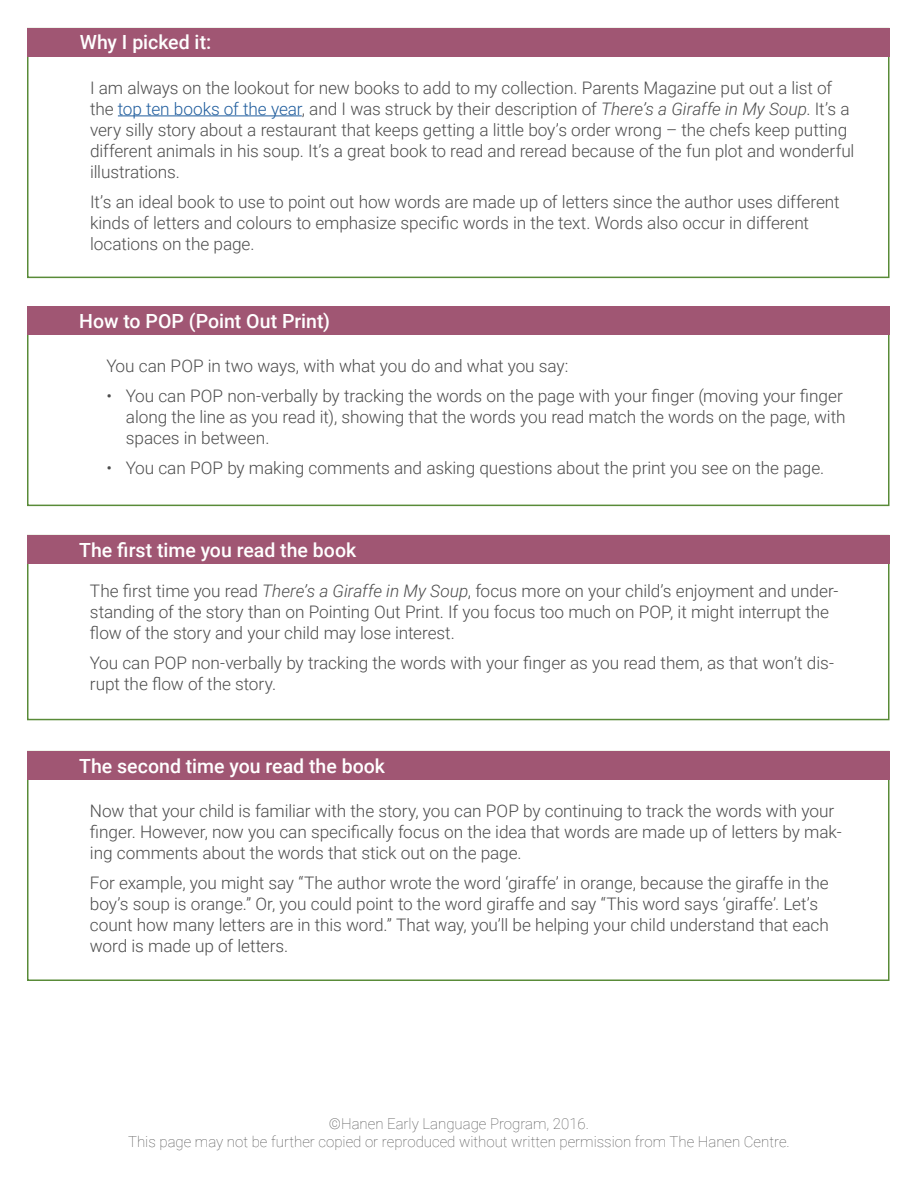
<style>
.page{position:relative;width:918px;height:1188px;background:#fff}
.page>*{position:absolute;margin:0;border:0;box-sizing:border-box;transform-origin:0 0}
.t1{font:500 19.5px "Roboto";color:#fff}
.t2{font:300 17.25px/21px "Roboto";letter-spacing:-.005em;color:#4d4d4d}
.t3{font:100 15px/18px "Roboto";color:#4d4d4d;text-align:center}
.s1{color:#215e9e}
.s2{font-style:italic}
</style>
<div class="page">
<div style="left:27px;top:307px;width:863px;height:199px;border:2px solid #598b38"></div>
<div style="left:27px;top:535px;width:863px;height:185px;border:2px solid #598b38"></div>
<div style="left:27px;top:28px;width:863px;height:28px;background:#a05673"></div>
<div style="left:27px;top:307px;width:863px;height:28px;background:#a05673"></div>
<div style="left:27px;top:535px;width:863px;height:28px;background:#a05673"></div>
<div style="left:27px;top:751px;width:863px;height:28px;background:#a05673"></div>
<hr style="left:118px;top:115px;width:184px;height:1px;background:#215e9e">
<p class="t1" style="left:80px;top:28px;width:133px">Why I picked it:</p>
<p class="t2" style="left:90px;top:76px;width:766px">I am always on the lookout for new books to add to my collection. Parents Magazine put out a list of the <span class="s1">top ten books of the year</span>, and I was struck by their description of <span class="s2">There’s a Giraffe in My Soup</span>. It’s a very silly story about a restaurant that keeps getting a little boy’s order wrong – the chefs keep putting different animals in his soup. It’s a great book to read and reread because of the fun plot and wonderful illustrations.</p>
<p class="t2" style="left:90px;top:190px;width:751px">It’s an ideal book to use to point out how words are made up of letters since the author uses different kinds of letters and colours to emphasize specific words in the text. Words also occur in different locations on the page.</p>
<p class="t1" style="left:79px;top:307px;width:252px">How to POP (Point Out Print)</p>
<p class="t2" style="left:106px;top:354px;width:464px">You can POP in two ways, with what you do and what you say:</p>
<p class="t2" style="left:126px;top:384px;width:721px;text-indent:-19px">• You can POP non-verbally by tracking the words on the page with your finger (moving your finger along the line as you read it), showing that the words you read match the words on the page, with spaces in between.</p>
<p class="t2" style="left:106px;top:456px;width:719px">• You can POP by making comments and asking questions about the print you see on the page.</p>
<p class="t1" style="left:79px;top:537px;width:279px">The first time you read the book</p>
<p class="t2" style="left:90px;top:580px;width:750px">The first time you read <span class="s2">There’s a Giraffe in My Soup</span>, focus more on your child’s enjoyment and under&shy;standing of the story than on Pointing Out Print. If you focus too much on POP, it might interrupt the flow of the story and your child may lose interest.</p>
<p class="t2" style="left:90px;top:652px;width:746px">You can POP non-verbally by tracking the words with your finger as you read them, as that won’t dis&shy;rupt the flow of the story.</p>
<p class="t1" style="left:79px;top:752px;width:307px">The second time you read the book</p>
<p class="t2" style="left:90px;top:799px;width:753px">Now that your child is familiar with the story, you can POP by continuing to track the words with your finger. However, now you can specifically focus on the idea that words are made up of letters by mak&shy;ing comments about the words that stick out on the page.</p>
<p class="t2" style="left:90px;top:871px;width:740px">For example, you might say “The author wrote the word ‘giraffe’ in orange, because the giraffe in the boy’s soup is orange.” Or, you could point to the word giraffe and say “This word says ‘giraffe’. Let’s count how many letters are in this word.” That way, you’ll be helping your child understand that each word is made up of letters.</p>
<p class="t3" style="left:128px;top:1114px;width:663px">©Hanen Early Language Program, 2016.<br>This page may not be further copied or reproduced without written permission from The Hanen Centre.</p>
</div>
